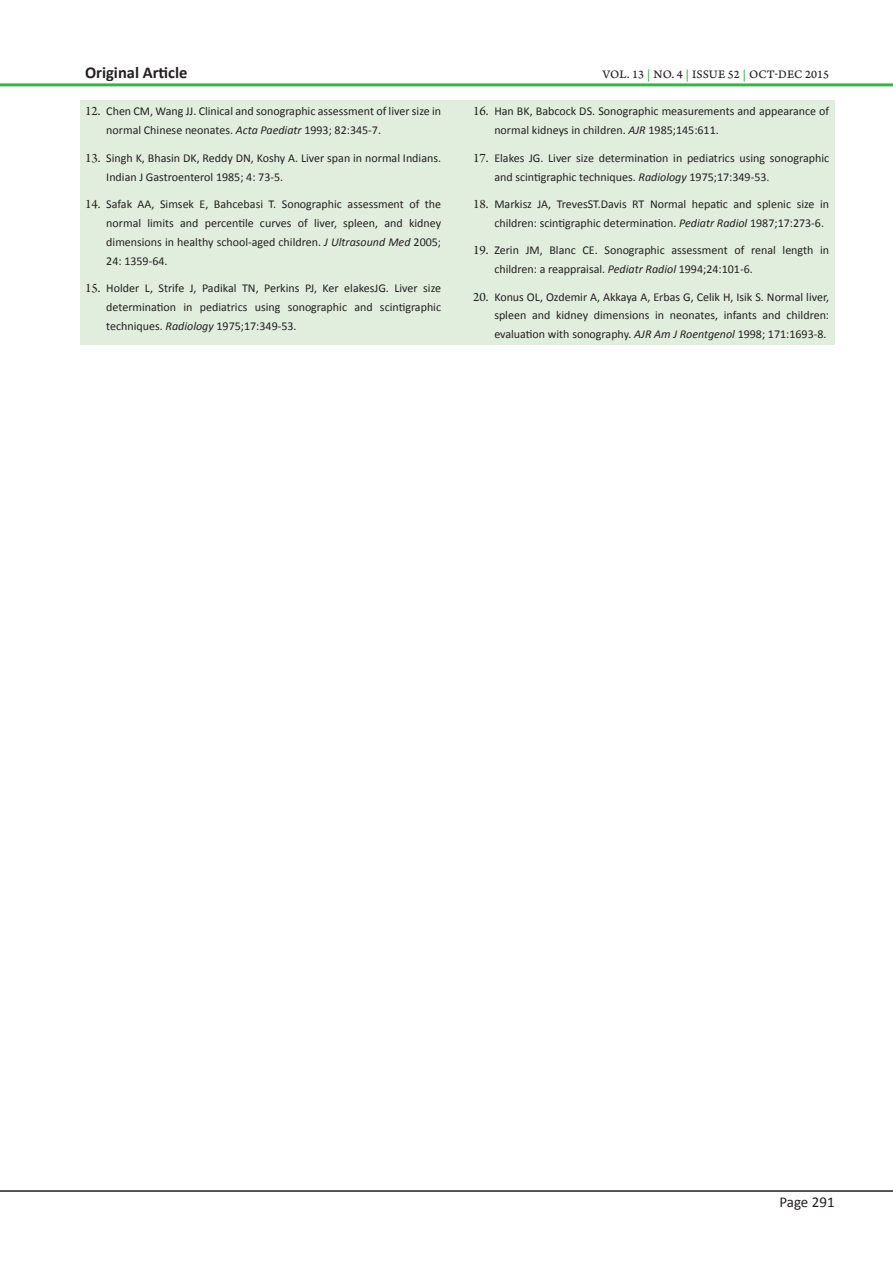
<style>
.page{position:relative;width:893px;height:1263px;background:#fff}
.page>*{position:absolute;margin:0;border:0;box-sizing:border-box;transform-origin:0 0}
.Abstract_Words{font:700 16.5px "Calibri";color:#231f20}
.t1{font:15px "Calibri";color:#231f20}
.Refrence_Text{font:12px/18.9px "Calibri";color:#231f20}
.t2{font:12px "Arno Pro Caption";letter-spacing:.005em;color:#231f20}
.s1{font-family:"Arno Pro";font-size:13.5px}
.s2{font-style:italic}
.s3{color:#40ae49}
</style>
<div class="page">
<hr style="left:0;top:1190px;width:893px;height:2px;background:#231f20">
<hr style="left:0;top:83px;width:893px;height:3px;background:#40ae49">
<div style="left:81px;top:100px;width:754px;height:245px;background:#e1eedd"></div>
<p class="Abstract_Words" style="left:85px;top:62px;width:104px">Original Article</p>
<p class="Refrence_Text" style="left:106px;top:102px;width:336px;text-indent:-21px"><span class="s1">12.</span> Chen CM, Wang JJ. Clinical and sonographic assessment of liver size in normal Chinese neonates. <span class="s2">Acta Paediatr</span> 1993; 82:345-7.</p>
<p class="Refrence_Text" style="left:106px;top:148px;width:336px;text-indent:-21px"><span class="s1">13.</span> Singh K, Bhasin DK, Reddy DN, Koshy A. Liver span in normal Indians.<br>Indian J Gastroenterol 1985; 4: 73-5.</p>
<p class="Refrence_Text" style="left:106px;top:195px;width:336px;text-align:justify;text-indent:-21px"><span class="s1">14.</span> Safak AA, Simsek E, Bahcebasi T. Sonographic assessment of the normal limits and percentile curves of liver, spleen, and kidney dimensions in healthy school-aged children. <span class="s2">J Ultrasound Med</span> 2005; 24: 1359-64.</p>
<p class="Refrence_Text" style="left:106px;top:279px;width:336px;text-align:justify;text-indent:-21px"><span class="s1">15.</span> Holder L, Strife J, Padikal TN, Perkins PJ, Ker elakesJG. Liver size determination in pediatrics using sonographic and scintigraphic techniques. <span class="s2">Radiology</span> 1975;17:349-53.</p>
<p class="t2" style="left:602px;top:67px;width:228px">VOL. 13 <span class="s3">|</span> NO. 4 <span class="s3">|</span> ISSUE 52 <span class="s3">|</span> OCT-DEC 2015</p>
<p class="Refrence_Text" style="left:494px;top:102px;width:336px;text-indent:-21px"><span class="s1">16.</span> Han BK, Babcock DS. Sonographic measurements and appearance of normal kidneys in children. <span class="s2">AJR</span> 1985;145:611.</p>
<p class="Refrence_Text" style="left:494px;top:148px;width:336px;text-indent:-21px"><span class="s1">17.</span> Elakes JG. Liver size determination in pediatrics using sonographic and scintigraphic techniques. <span class="s2">Radiology</span> 1975;17:349-53.</p>
<p class="Refrence_Text" style="left:494px;top:195px;width:336px;text-indent:-21px"><span class="s1">18.</span> Markisz JA, TrevesST.Davis RT Normal hepatic and splenic size in children: scintigraphic determination. <span class="s2">Pediatr Radiol</span> 1987;17:273-6.</p>
<p class="Refrence_Text" style="left:494px;top:241px;width:336px;text-indent:-21px"><span class="s1">19.</span> Zerin JM, Blanc CE. Sonographic assessment of renal length in children: a reappraisal. <span class="s2">Pediatr Radiol</span> 1994;24:101-6.</p>
<p class="Refrence_Text" style="left:494px;top:287px;width:336px;text-align:justify;text-indent:-21px"><span class="s1">20.</span> Konus OL, Ozdemir A, Akkaya A, Erbas G, Celik H, Isik S. Normal liver, spleen and kidney dimensions in neonates, infants and children: evaluation with sonography. <span class="s2">AJR Am J Roentgenol</span> 1998; 171:1693-8.</p>
<p class="t1" style="left:779px;top:1193px;width:57px">Page 291</p>
</div>
